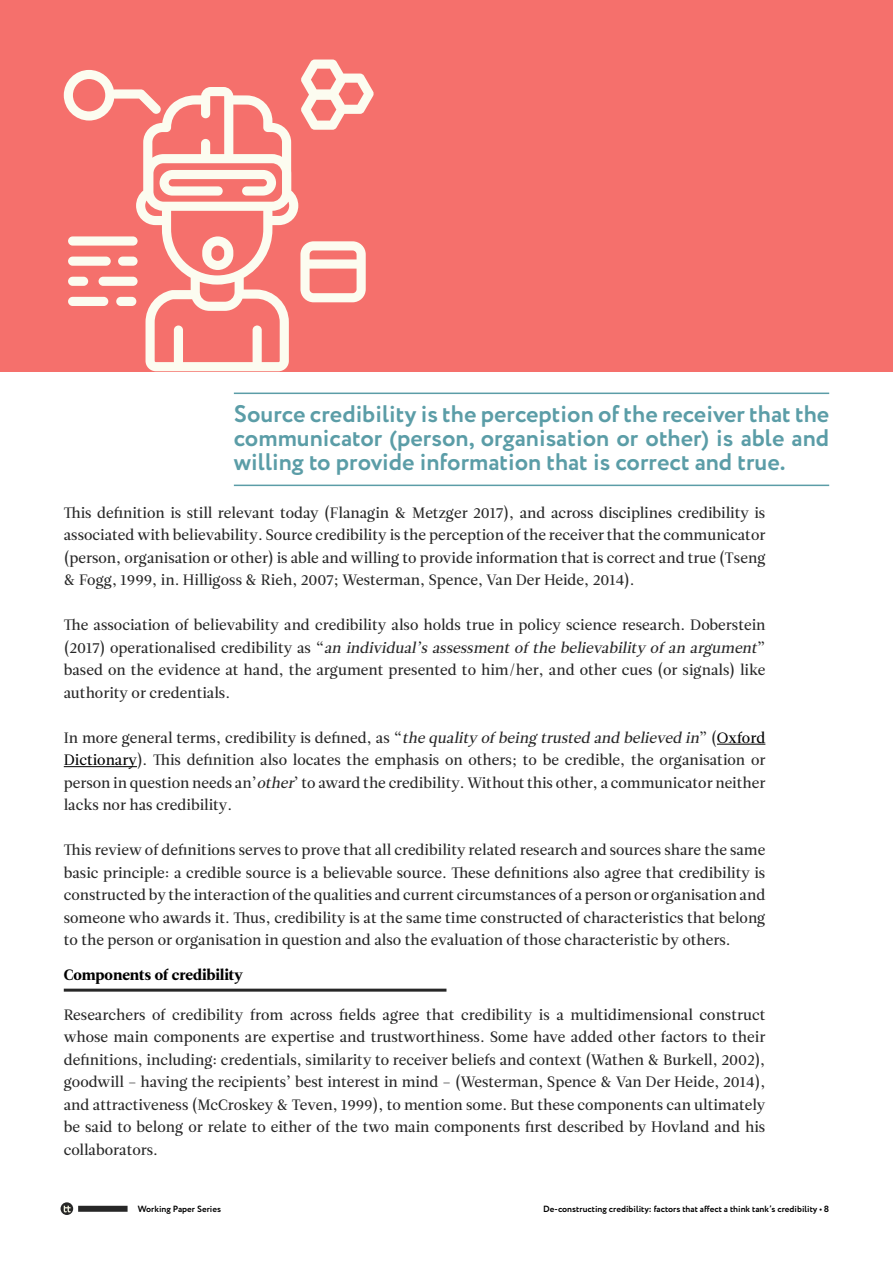
<style>
.page{position:relative;width:893px;height:1263px;background:#fff}
.page>*{position:absolute;margin:0;border:0;box-sizing:border-box;transform-origin:0 0}
.t1{font:700 24px/24px "Circe";color:#5b9da7;text-align:justify}
.t2{font:15px/22.5px "Leitura Roman 2";color:#272727;text-align:justify}
.t3{font:15px "Leitura Roman 4";color:#000}
.t4{font:700 9px "Circe";color:#000}
.s1{font-style:italic}
.s2{color:#000}
</style>
<div class="page">
<div style="left:78px;top:1206px;width:50px;height:6px;background:#272727"></div>
<svg style="left:60px;top:1202px;width:13px;height:13px"></svg>
<svg style="left:64px;top:1206px;width:7px;height:6px"></svg>
<div style="left:0;top:0;width:893px;height:371px;background:#f5706c"></div>
<hr style="left:717px;top:744px;width:48px;height:1px;background:#000">
<hr style="left:64px;top:766px;width:73px;height:1px;background:#000">
<hr style="left:234px;top:393px;width:595px;height:1px;background:#5b9da7">
<hr style="left:234px;top:485px;width:595px;height:1px;background:#5b9da7">
<hr style="left:64px;top:989px;width:382px;height:3px;background:#272727">
<svg style="left:136px;top:87px;width:162px;height:284px"></svg>
<svg style="left:159px;top:170px;width:117px;height:26px"></svg>
<svg style="left:301px;top:60px;width:73px;height:70px"></svg>
<svg style="left:64px;top:70px;width:97px;height:51px"></svg>
<div style="left:68px;top:236px;width:70px;height:10px;background:#fcfcf0;border-radius:5px"></div>
<div style="left:68px;top:257px;width:43px;height:9px;background:#fcfcf0;border-radius:5px"></div>
<div style="left:118px;top:257px;width:20px;height:9px;background:#fcfcf0;border-radius:5px"></div>
<div style="left:99px;top:277px;width:39px;height:9px;background:#fcfcf0;border-radius:5px"></div>
<div style="left:68px;top:277px;width:20px;height:9px;background:#fcfcf0;border-radius:5px"></div>
<div style="left:68px;top:297px;width:40px;height:9px;background:#fcfcf0;border-radius:5px"></div>
<div style="left:116px;top:297px;width:20px;height:9px;background:#fcfcf0;border-radius:5px"></div>
<svg style="left:300px;top:241px;width:66px;height:61px"></svg>
<h1 class="t1" style="left:234px;top:403px;width:597px">Source credibility is the perception of the receiver that the communicator (person, organisation or other) is able and willing to provide information that is correct and true.</h1>
<p class="t2" style="left:64px;top:501px;width:703px">This definition is still relevant today (Flanagin &amp; Metzger 2017), and across disciplines credibility is associated with believability. Source credibility is the perception of the receiver that the communicator (person, organisation or other) is able and willing to provide information that is correct and true (Tseng &amp; Fogg, 1999, in. Hilligoss &amp; Rieh, 2007; Westerman, Spence, Van Der Heide, 2014).</p>
<p class="t2" style="left:64px;top:614px;width:703px">The association of believability and credibility also holds true in policy science research. Doberstein ( 2 0 1 7 ) o p e r a t i o n a l i s e d c r e d i b i l i t y a s “ <span class="s1">an individual’s assessment of the believability of an argument</span>” based on the evidence at hand, the argument presented to him/her, and other cues (or signals) like authority or credentials.</p>
<p class="t2" style="left:64px;top:726px;width:703px">In more general terms, credibility is defined, as “<span class="s1">the quality ofbeing trusted and believed in</span>” (<span class="s2">Oxford Dictionary</span>). This definition also locates the emphasis on others; to be credible, the organisation or person in question needs an’<span class="s1">other</span>’ to award the credibility. Without this other, a communicator neither lacks nor has credibility.</p>
<p class="t2" style="left:64px;top:839px;width:703px">This review of definitions serves to prove that all credibility related research and sources share the same basic principle: a credible source is a believable source. These definitions also agree that credibility is constructed by the interaction of the qualities and current circumstances of a person or organisation and someone who awards it. Thus, credibility is at the same time constructed of characteristics that belong to the person or organisation in question and also the evaluation of those characteristic by others.</p>
<p class="t3" style="left:64px;top:966px;width:181px">Components of credibility</p>
<p class="t2" style="left:64px;top:1003px;width:703px">Researchers of credibility from across fields agree that credibility is a multidimensional construct whose main components are expertise and trustworthiness. Some have added other factors to their definitions, including: credentials, similarity to receiver beliefs and context (Wathen &amp; Burkell, 2002), goodwill – having the recipients’ best interest in mind – (Westerman, Spence &amp; Van Der Heide, 2014), and attractiveness (McCroskey &amp; Teven, 1999), to mention some. But these components can ultimately be said to belong or relate to either of the two main components first described by Hovland and his collaborators.</p>
<p class="t4" style="left:138px;top:1202px;width:85px">Working Paper Series</p>
<p class="t4" style="left:543px;top:1202px;width:287px">De-constructing credibility: factors that affect a think tank’s credibility • 8</p>
</div>
